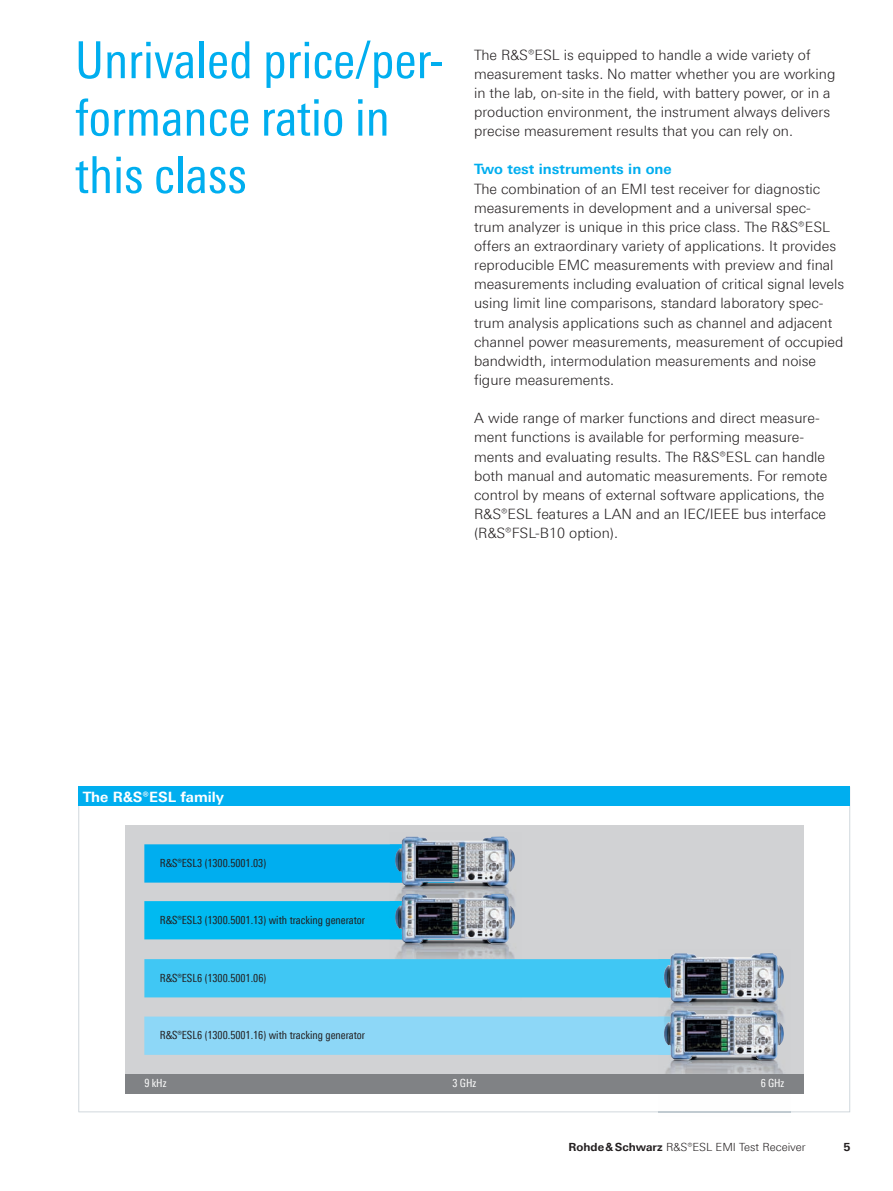
<style>
.page{position:relative;width:893px;height:1191px;background:#fff}
.page>*{position:absolute;margin:0;border:0;box-sizing:border-box;transform-origin:0 0}
.t1{font:51px/57.4px "Linotype Univers 420 Cn";color:#00aeef}
.t2{font:300 14.25px/19.2px "Linotype Univers 330";color:#231f20}
.t3{font:700 14.25px "Linotype Univers 630";color:#00aeef}
.t4{font:700 14.25px "Linotype Univers 630";color:#fff}
.t5{font:11.25px "Linotype Univers 420 Cn";color:#231f20}
.t6{font:300 11.25px "Linotype Univers 330";color:#231f20}
.t7{font:11.25px "Linotype Univers 420 Cn";letter-spacing:-.01em;color:#fff}
.t8{font:700 11.25px "Linotype Univers 630";color:#231f20}
.s1{font-family:"Linotype Univers 630";font-weight:700}
</style>
<div class="page">
<svg style="left:78px;top:806px;width:772px;height:306px"></svg>
<div style="left:78px;top:787px;width:772px;height:19px;background:#00aeef"></div>
<div style="left:125px;top:825px;width:678px;height:249px;background:#d1d2d4"></div>
<div style="left:144px;top:844px;width:311px;height:38px;background:#00aeef"></div>
<img style="left:390px;top:882px;width:118px;height:7px">
<img style="left:395px;top:836px;width:120px;height:50px">
<div style="left:144px;top:901px;width:311px;height:38px;background:#00baf1"></div>
<img style="left:390px;top:889px;width:125px;height:70px">
<img style="left:390px;top:997px;width:132px;height:1px">
<img style="left:390px;top:901px;width:5px;height:38px">
<img style="left:395px;top:893px;width:120px;height:50px">
<div style="left:144px;top:959px;width:514px;height:38px;background:#40c7f4"></div>
<div style="left:144px;top:1016px;width:514px;height:39px;background:#8dd7f7"></div>
<img style="left:658px;top:997px;width:120px;height:9px">
<img style="left:658px;top:959px;width:6px;height:38px">
<img style="left:664px;top:953px;width:120px;height:49px">
<img style="left:658px;top:1006px;width:132px;height:107px">
<img style="left:658px;top:1111px;width:132px;height:1px">
<img style="left:658px;top:1016px;width:6px;height:39px">
<img style="left:664px;top:1010px;width:120px;height:49px">
<div style="left:125px;top:1074px;width:678px;height:19px;background:#808285"></div>
<h1 class="t1" style="left:75px;top:31px;width:371px">Unrivaled price/per&shy;formance ratio in this class</h1>
<p class="t2" style="left:474px;top:45px;width:363px">The R&amp;S®ESL is equipped to handle a wide variety of measurement tasks. No matter whether you are working in the lab, on-site in the field, with battery power, or in a production environment, the instrument always delivers precise measurement results that you can rely on.</p>
<p class="t3" style="left:474px;top:161px;width:199px">Two test instruments in one</p>
<p class="t2" style="left:474px;top:179px;width:372px">The combination of an EMI test receiver for diagnostic measurements in development and a universal spec&shy;trum analyzer is unique in this price class. The R&amp;S®ESL offers an extraordinary variety of applications. It provides reproducible EMC measurements with preview and final measurements including evaluation of critical signal levels using limit line comparisons, standard laboratory spec&shy;trum analysis applications such as channel and adjacent channel power measurements, measurement of occupied bandwidth, intermodulation measurements and noise figure measurements.</p>
<p class="t2" style="left:474px;top:408px;width:355px">A wide range of marker functions and direct measure&shy;ment functions is available for performing measure&shy;ments and evaluating results. The R&amp;S®ESL can handle both manual and automatic measurements. For remote control by means of external software applications, the R&amp;S®ESL features a LAN and an IEC/IEEE bus interface (R&amp;S®FSL-B10 option).</p>
<p class="t4" style="left:83px;top:788px;width:143px">The R&amp;S®ESL family</p>
<p class="t5" style="left:160px;top:856px;width:108px">¸ESL3 (1300.5001.03)</p>
<p class="t5" style="left:160px;top:913px;width:207px">¸ESL3 (1300.5001.13) with tracking generator</p>
<p class="t5" style="left:160px;top:971px;width:108px">¸ESL6 (1300.5001.06)</p>
<p class="t5" style="left:160px;top:1029px;width:207px">¸ESL6 (1300.5001.16) with tracking generator</p>
<p class="t7" style="left:144px;top:1076px;width:24px">9 kHz</p>
<p class="t7" style="left:453px;top:1076px;width:25px">3 GHz</p>
<p class="t7" style="left:761px;top:1076px;width:25px">6 GHz</p>
<p class="t6" style="left:569px;top:1140px;width:239px"><span class="s1">Rohde &amp; Schwarz</span> R&amp;S®ESL EMI Test Receiver</p>
<p class="t8" style="left:843px;top:1139px;width:9px">5</p>
</div>
